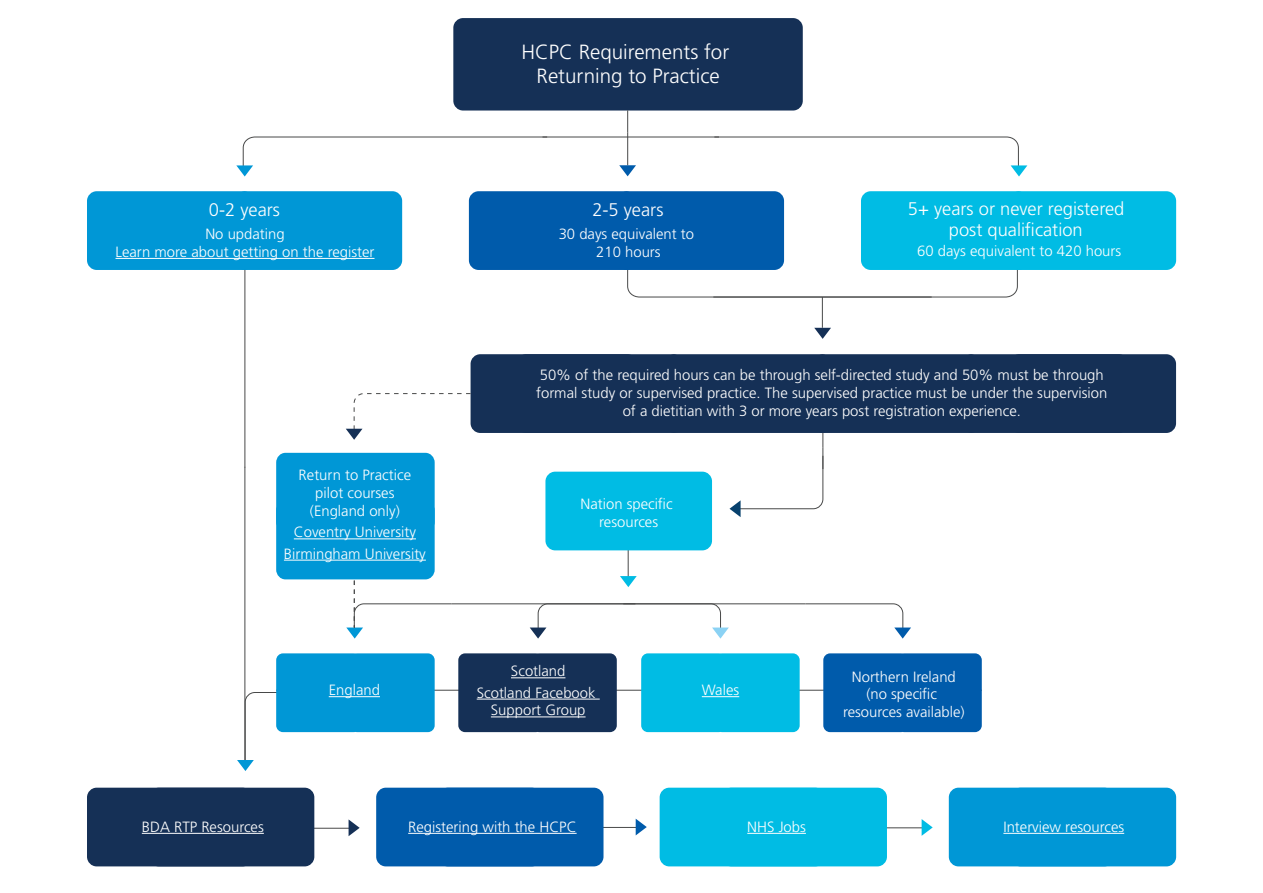
<style>
.page{position:relative;width:1263px;height:893px;background:#fff}
.page>*{position:absolute;margin:0;border:0;box-sizing:border-box;transform-origin:0 0}
.t1{font:300 20.55px/24.8px "Frutiger LT Pro";color:#fff;text-align:center}
.t2{font:300 18.3px/20.5px "Frutiger LT Pro";color:#fff;text-align:center}
.t3{font:300 14.85px/17.9px "Frutiger LT Pro";color:#fff;text-align:center}
</style>
<div class="page">
<hr style="left:861px;top:827px;width:62px;height:1px;background:#484949">
<svg style="left:922px;top:819px;width:11px;height:17px"></svg>
<hr style="left:576px;top:827px;width:61px;height:1px;background:#484949">
<svg style="left:636px;top:819px;width:11px;height:16px"></svg>
<hr style="left:289px;top:828px;width:61px;height:1px;background:#484949">
<svg style="left:349px;top:820px;width:11px;height:16px"></svg>
<hr style="left:276px;top:690px;width:706px;height:1px;background:#484949">
<svg style="left:237px;top:692px;width:141px;height:79px"></svg>
<svg style="left:627px;top:242px;width:391px;height:56px"></svg>
<div style="left:453px;top:18px;width:350px;height:93px;background:#153056;border-radius:10px"></div>
<div style="left:617px;top:191px;width:167px;height:79px;background:#005bab;border-radius:10px"></div>
<div style="left:469px;top:191px;width:166px;height:79px;background:#005bab;border-radius:10px"></div>
<div style="left:87px;top:191px;width:167px;height:79px;background:#0097d6;border-radius:10px"></div>
<div style="left:236px;top:191px;width:166px;height:79px;background:#0097d6;border-radius:10px"></div>
<div style="left:1009px;top:191px;width:167px;height:79px;background:#00bce4;border-radius:10px"></div>
<div style="left:861px;top:191px;width:166px;height:79px;background:#00bce4;border-radius:10px"></div>
<hr style="left:116px;top:258px;width:258px;height:1px;background:#fff">
<div style="left:665px;top:354px;width:166px;height:79px;background:#153056;border-radius:10px"></div>
<div style="left:516px;top:354px;width:167px;height:79px;background:#153056;border-radius:10px"></div>
<div style="left:471px;top:354px;width:166px;height:79px;background:#153056;border-radius:10px"></div>
<div style="left:962px;top:354px;width:166px;height:79px;background:#153056;border-radius:10px"></div>
<div style="left:813px;top:354px;width:167px;height:79px;background:#153056;border-radius:10px"></div>
<div style="left:1009px;top:354px;width:167px;height:79px;background:#153056;border-radius:10px"></div>
<div style="left:350px;top:653px;width:85px;height:79px;background:#0097d6;border-radius:7px"></div>
<div style="left:276px;top:653px;width:84px;height:79px;background:#0097d6;border-radius:7px"></div>
<div style="left:823px;top:653px;width:84px;height:79px;background:#005bab;border-radius:7px"></div>
<div style="left:897px;top:653px;width:85px;height:79px;background:#005bab;border-radius:7px"></div>
<div style="left:533px;top:653px;width:84px;height:79px;background:#153056;border-radius:7px"></div>
<div style="left:458px;top:653px;width:84px;height:79px;background:#153056;border-radius:7px"></div>
<div style="left:641px;top:653px;width:84px;height:79px;background:#00bce4;border-radius:7px"></div>
<div style="left:715px;top:653px;width:85px;height:79px;background:#00bce4;border-radius:7px"></div>
<hr style="left:329px;top:696px;width:51px;height:1px;background:#fff">
<hr style="left:511px;top:677px;width:54px;height:1px;background:#fff">
<hr style="left:477px;top:699px;width:123px;height:1px;background:#fff">
<hr style="left:491px;top:716px;width:94px;height:1px;background:#fff">
<hr style="left:702px;top:696px;width:37px;height:1px;background:#fff">
<div style="left:87px;top:788px;width:165px;height:78px;background:#153056;border-radius:10px"></div>
<div style="left:149px;top:788px;width:165px;height:78px;background:#153056;border-radius:10px"></div>
<div style="left:376px;top:788px;width:165px;height:78px;background:#005bab;border-radius:10px"></div>
<div style="left:438px;top:788px;width:165px;height:78px;background:#005bab;border-radius:10px"></div>
<div style="left:660px;top:788px;width:165px;height:78px;background:#00bce4;border-radius:10px"></div>
<div style="left:722px;top:788px;width:165px;height:78px;background:#00bce4;border-radius:10px"></div>
<div style="left:949px;top:788px;width:165px;height:78px;background:#0097d6;border-radius:10px"></div>
<div style="left:1011px;top:788px;width:165px;height:78px;background:#0097d6;border-radius:10px"></div>
<svg style="left:627px;top:110px;width:1px;height:22px"></svg>
<hr style="left:627px;top:132px;width:1px;height:33px;background:#484949">
<svg style="left:236px;top:136px;width:312px;height:41px"></svg>
<svg style="left:805px;top:603px;width:106px;height:36px"></svg>
<svg style="left:713px;top:136px;width:314px;height:41px"></svg>
<svg style="left:619px;top:165px;width:17px;height:11px"></svg>
<hr style="left:822px;top:297px;width:1px;height:31px;background:#484949">
<hr style="left:542px;top:137px;width:177px;height:1px;background:#484949">
<svg style="left:814px;top:328px;width:17px;height:11px"></svg>
<hr style="left:451px;top:603px;width:355px;height:1px;background:#484949">
<svg style="left:530px;top:603px;width:199px;height:36px"></svg>
<div style="left:545px;top:472px;width:167px;height:78px;background:#00bce4;border-radius:10px"></div>
<svg style="left:620px;top:550px;width:17px;height:37px"></svg>
<hr style="left:142px;top:833px;width:122px;height:1px;background:#fff">
<hr style="left:408px;top:833px;width:169px;height:1px;background:#fff">
<hr style="left:747px;top:833px;width:59px;height:1px;background:#fff">
<hr style="left:1003px;top:833px;width:121px;height:1px;background:#fff">
<svg style="left:729px;top:433px;width:95px;height:84px"></svg>
<hr style="left:244px;top:270px;width:1px;height:197px;background:#484949">
<hr style="left:244px;top:467px;width:1px;height:293px;background:#484949">
<svg style="left:346px;top:576px;width:106px;height:63px"></svg>
<div style="left:276px;top:453px;width:159px;height:79px;background:#0097d6;border-radius:9px"></div>
<div style="left:276px;top:501px;width:159px;height:78px;background:#0097d6;border-radius:9px"></div>
<hr style="left:294px;top:538px;width:122px;height:1px;background:#fff">
<hr style="left:284px;top:560px;width:142px;height:1px;background:#fff">
<svg style="left:346px;top:393px;width:125px;height:47px"></svg>
<p class="t2" style="left:209px;top:199px;width:73px">0-2 years</p>
<p class="t3" style="left:116px;top:225px;width:260px">No updating<br>Learn more about getting on the register</p>
<p class="t3" style="left:299px;top:466px;width:114px">Return to Practice pilot courses (England only)</p>
<p class="t3" style="left:284px;top:522px;width:143px;line-height:21.3px">Coventry University<br>Birmingham University</p>
<p class="t3" style="left:329px;top:681px;width:53px">England</p>
<h1 class="t1" style="left:521px;top:39px;width:209px">HCPC Requirements for<br>Returning to Practice</h1>
<p class="t2" style="left:592px;top:199px;width:73px">2-5 years</p>
<p class="t3" style="left:559px;top:225px;width:137px">30 days equivalent to<br>210 hours</p>
<p class="t2" style="left:908px;top:199px;width:218px">5+ years or never registered post qualification</p>
<p class="t3" style="left:917px;top:242px;width:205px">60 days equivalent to 420 hours</p>
<p class="t3" style="left:536px;top:366px;width:573px">50% of the required hours can be through self-directed study and 50% must be through formal study or supervised practice. The supervised practice must be under the supervision of a dietitian with 3 or more years post registration experience.</p>
<p class="t3" style="left:581px;top:495px;width:94px">Nation specific resources</p>
<p class="t3" style="left:477px;top:661px;width:120px;line-height:21.3px">Scotland<br>Scotland Facebook</p>
<p class="t3" style="left:491px;top:701px;width:96px">Support Group</p>
<p class="t3" style="left:702px;top:681px;width:39px">Wales</p>
<p class="t3" style="left:843px;top:667px;width:123px">Northern Ireland (no specific resources available)</p>
<p class="t3" style="left:142px;top:818px;width:124px">BDA RTP Resources</p>
<p class="t3" style="left:408px;top:818px;width:170px">Registering with the HCPC</p>
<p class="t3" style="left:747px;top:818px;width:60px">NHS Jobs</p>
<p class="t3" style="left:1003px;top:818px;width:122px">Interview resources</p>
</div>
